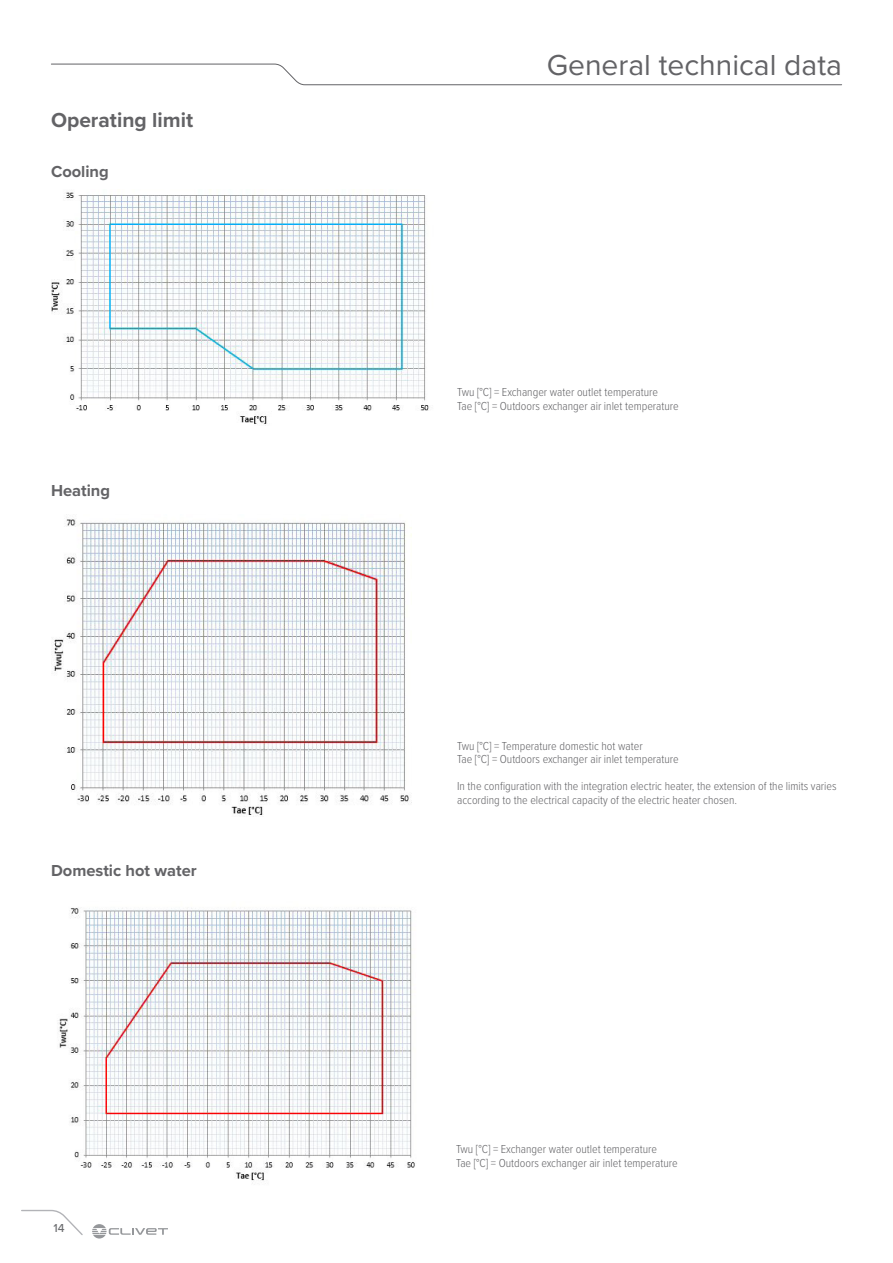
<style>
.page{position:relative;width:893px;height:1263px;background:#fff}
.page>*{position:absolute;margin:0;border:0;box-sizing:border-box;transform-origin:0 0}
.t1{font:30px "Proxima Nova";color:#636366}
.t2{font:700 21px "Proxima Nova";color:#636366}
.t3{font:700 16.5px "Proxima Nova";color:#636366}
.t4{font:300 12px/13.5px "Proxima Nova Cond";color:#636366}
.t5{font:500 12px "Proxima Nova";color:#6c6d70}
</style>
<div class="page">
<svg style="left:51px;top:63px;width:791px;height:22px"></svg>
<svg style="left:21px;top:1209px;width:62px;height:26px"></svg>
<svg style="left:92px;top:1224px;width:76px;height:14px"></svg>
<img style="left:51px;top:192px;width:378px;height:232px">
<img style="left:54px;top:519px;width:358px;height:296px">
<img style="left:59px;top:908px;width:356px;height:273px">
<h2 class="t2" style="left:51px;top:104px;width:144px">Operating limit</h2>
<h3 class="t3" style="left:51px;top:159px;width:59px">Cooling</h3>
<h3 class="t3" style="left:51px;top:479px;width:61px">Heating</h3>
<h3 class="t3" style="left:51px;top:858px;width:147px">Domestic hot water</h3>
<p class="t5" style="left:54px;top:1219px;width:13px">14</p>
<h1 class="t1" style="left:547px;top:42px;width:297px">General technical data</h1>
<p class="t4" style="left:457px;top:385px;width:223px">Twu [°C] = Exchanger water outlet temperature<br>Tae [°C] = Outdoors exchanger air inlet temperature</p>
<p class="t4" style="left:457px;top:738px;width:223px">Twu [°C] = Temperature domestic hot water<br>Tae [°C] = Outdoors exchanger air inlet temperature</p>
<p class="t4" style="left:457px;top:779px;width:381px">In the configuration with the integration electric heater, the extension of the limits varies according to the electrical capacity of the electric heater chosen.</p>
<p class="t4" style="left:456px;top:1142px;width:223px">Twu [°C] = Exchanger water outlet temperature<br>Tae [°C] = Outdoors exchanger air inlet temperature</p>
</div>
